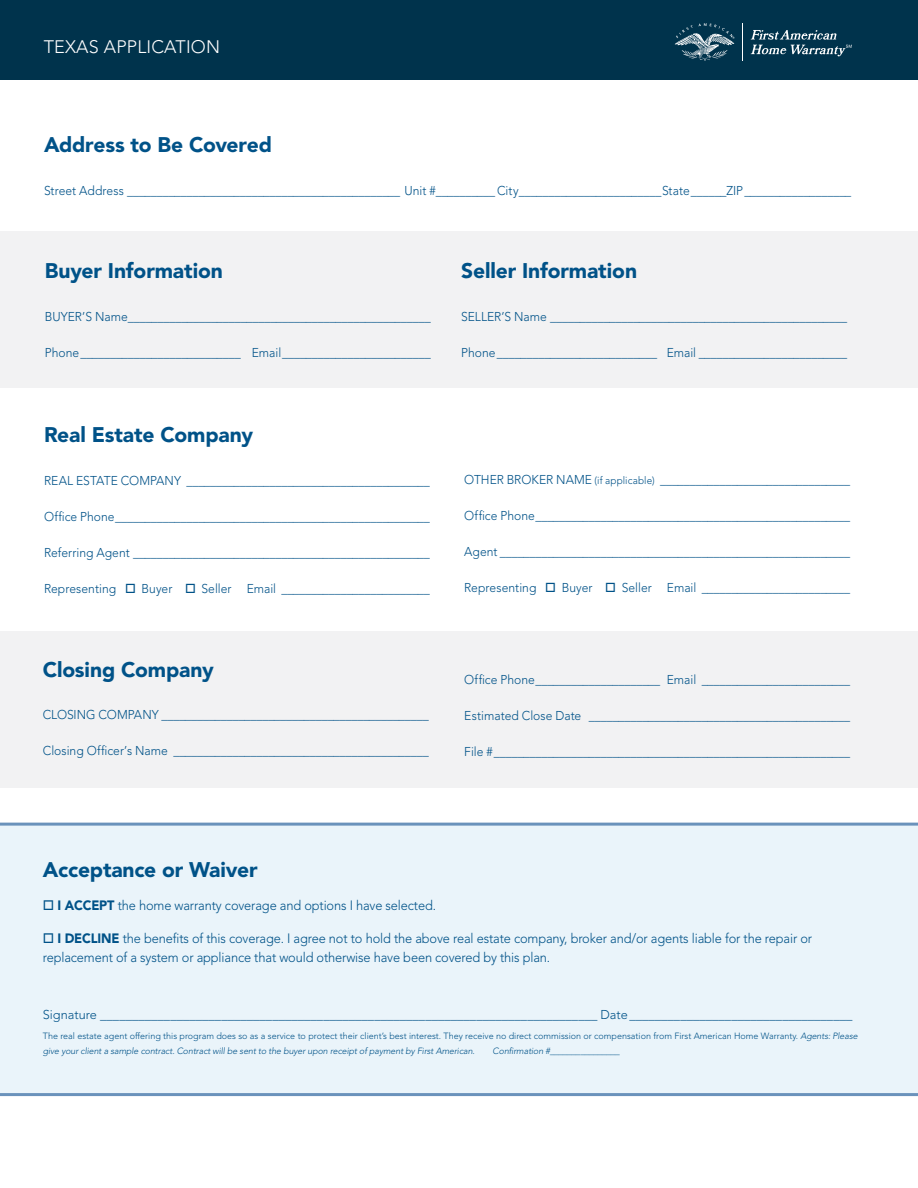
<style>
.page{position:relative;width:918px;height:1188px;background:#fff}
.page>*{position:absolute;margin:0;border:0;box-sizing:border-box;transform-origin:0 0}
.t1{font:900 21px "Avenir LT Std";letter-spacing:-.01em;color:#005288}
.t2{font:300 18px "Avenir LT Std";letter-spacing:.01em;color:#fff}
.t3{font:300 13.5px/19.5px "Avenir LT Std";letter-spacing:-.01em;color:#005288;scale:.95 1}
.t4{font:300 12.75px "Avenir LT Std";color:#005288;scale:.95 1}
.t5{font:300 12.75px "Avenir LT Std";color:#005288}
.t6{font:300 9px/15px "Avenir LT Std";color:#005288}
.t7{font:italic 300 9px "Avenir LT Std";letter-spacing:-.01em;color:#005288}
.s1{font-size:10.5px}
.s2{font-weight:900}
.s3{font-style:italic}
</style>
<div class="page">
<div style="left:0;top:0;width:918px;height:80px;background:#00334c"></div>
<div style="left:0;top:632px;width:918px;height:156px;background:#f1f1f2"></div>
<div style="left:0;top:231px;width:918px;height:156px;background:#f1f1f2"></div>
<div style="left:0;top:824px;width:918px;height:272px;background:#eaf4fa"></div>
<hr style="left:0;top:823px;width:918px;height:3px;background:#6a92bb">
<hr style="left:0;top:1093px;width:918px;height:3px;background:#6a92bb">
<svg style="left:675px;top:23px;width:60px;height:38px"></svg>
<hr style="left:743px;top:23px;width:1px;height:38px;background:#fff">
<svg style="left:751px;top:30px;width:101px;height:26px"></svg>
<h2 class="t2" style="left:44px;top:36px;width:178px">TEXAS APPLICATION</h2>
<h1 class="t1" style="left:44px;top:132px;width:230px">Address to Be Covered</h1>
<p class="t4" style="left:44px;top:183px;width:851px">Street Address ______________________________________________ Unit #__________ City________________________State______ZIP__________________</p>
<h1 class="t1" style="left:45px;top:258px;width:180px">Buyer Information</h1>
<p class="t4" style="left:45px;top:309px;width:408px">BUYER’S Name___________________________________________________</p>
<p class="t4" style="left:45px;top:345px;width:408px">Phone___________________________ Email_________________________</p>
<h1 class="t1" style="left:44px;top:422px;width:211px">Real Estate Company</h1>
<p class="t4" style="left:44px;top:473px;width:408px">REAL ESTATE COMPANY _________________________________________</p>
<p class="t4" style="left:44px;top:509px;width:408px">Office Phone_____________________________________________________</p>
<p class="t4" style="left:44px;top:545px;width:408px">Referring Agent __________________________________________________</p>
<p class="t4" style="left:44px;top:581px;width:408px">Representing □ Buyer □ Seller Email _________________________</p>
<h1 class="t1" style="left:43px;top:657px;width:172px">Closing Company</h1>
<p class="t4" style="left:43px;top:707px;width:408px">CLOSING COMPANY _____________________________________________</p>
<p class="t4" style="left:43px;top:743px;width:408px">Closing Officer’s Name ___________________________________________</p>
<h1 class="t1" style="left:461px;top:258px;width:177px">Seller Information</h1>
<p class="t4" style="left:461px;top:309px;width:408px">SELLER’S Name __________________________________________________</p>
<p class="t4" style="left:461px;top:345px;width:408px">Phone___________________________ Email _________________________</p>
<p class="t4" style="left:464px;top:472px;width:408px">OTHER BROKER NAME <span class="s1">(if applicable)</span> ________________________________</p>
<p class="t4" style="left:464px;top:508px;width:408px">Office Phone_____________________________________________________</p>
<p class="t4" style="left:464px;top:544px;width:408px">Agent ___________________________________________________________</p>
<p class="t4" style="left:464px;top:580px;width:408px">Representing □ Buyer □ Seller Email _________________________</p>
<p class="t4" style="left:464px;top:672px;width:408px">Office Phone_____________________ Email _________________________</p>
<p class="t4" style="left:464px;top:708px;width:408px">Estimated Close Date ____________________________________________</p>
<p class="t4" style="left:464px;top:744px;width:408px">File #____________________________________________________________</p>
<h1 class="t1" style="left:43px;top:856px;width:216px">Acceptance or Waiver</h1>
<p class="t3" style="left:43px;top:895px;width:416px">□ <span class="s2">I ACCEPT</span> the home warranty coverage and options I have selected.</p>
<p class="t3" style="left:43px;top:928px;width:811px">□ <span class="s2">I DECLINE</span> the benefits of this coverage. I agree not to hold the above real estate company, broker and/or agents liable for the repair or replacement of a system or appliance that would otherwise have been covered by this plan.</p>
<p class="t5" style="left:43px;top:1007px;width:811px">Signature ______________________________________________________________________________ Date___________________________________</p>
<p class="t6" style="left:43px;top:1029px;width:816px">The real estate agent offering this program does so as a service to protect their client’s best interest. They receive no direct commission or compensation from First American Home Warranty. <span class="s3">Agents: Please give your client a sample contract. Contract will be sent to the buyer upon receipt of payment by First American.</span></p>
<p class="t7" style="left:493px;top:1046px;width:129px">Confirmation #________________</p>
</div>
